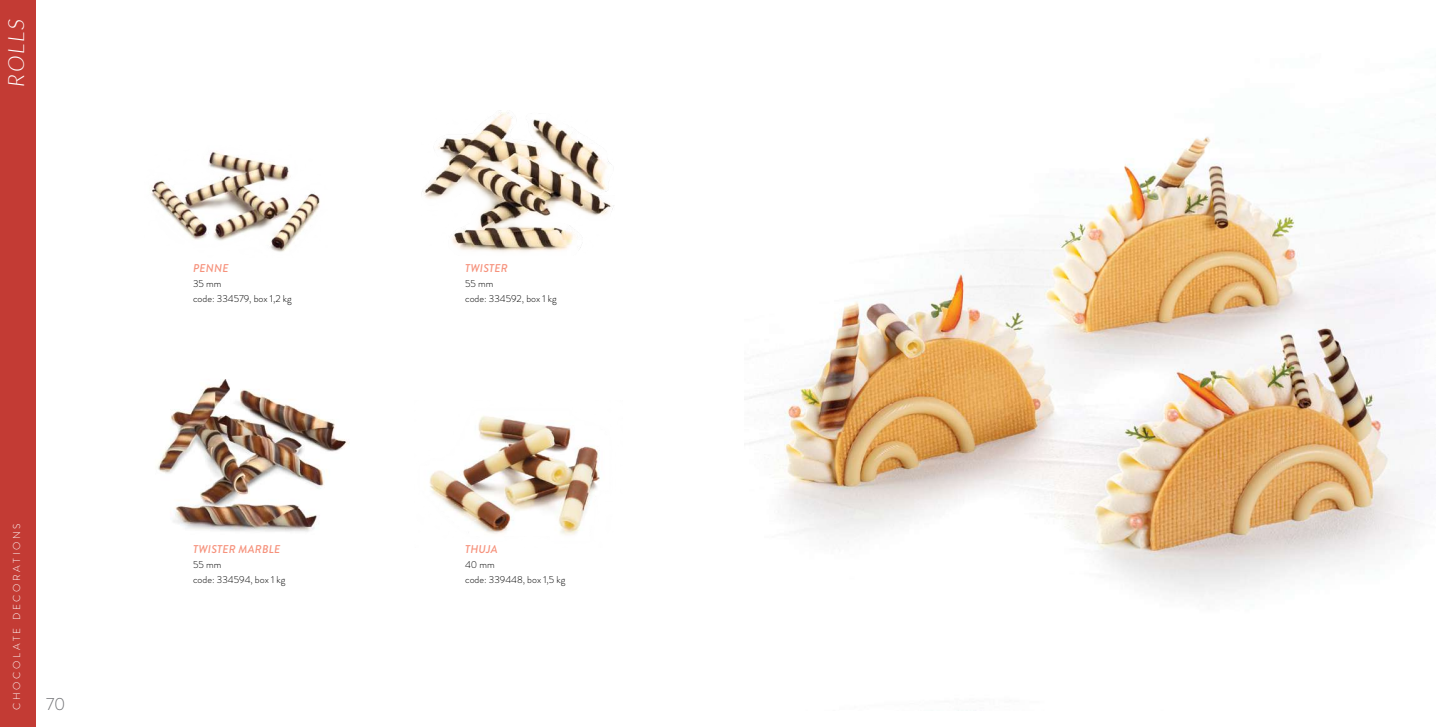
<style>
.page{position:relative;width:1453px;height:727px;background:#fff}
.page>*{position:absolute;margin:0;border:0;box-sizing:border-box;transform-origin:0 0}
.t1{font:italic 300 22.5px "Lato";letter-spacing:.075em;color:#fff}
.t2{font:300 17.5px "Brandon Grotesque";color:#6d6e71}
.t3{font:italic 500 11.25px "Brandon Grotesque";letter-spacing:.02em;color:#f6917b}
.t4{font:300 10px/15px "Brandon Grotesque";color:#000}
.t5{font:300 10px "Brandon Grotesque";letter-spacing:.27em;color:#fff}
</style>
<div class="page">
<img style="left:157px;top:379px;width:192px;height:153px">
<img style="left:422px;top:110px;width:192px;height:142px">
<img style="left:151px;top:151px;width:169px;height:101px">
<img style="left:429px;top:416px;width:171px;height:119px">
<img style="left:744px;top:120px;width:691px;height:477px">
<div style="left:0;top:0;width:35px;height:726px;background:#c33b34"></div>
<h1 class="t1" style="left:0;top:87px;width:70px;rotate:-90deg">ROLLS</h1>
<p class="t5" style="left:10px;top:709px;width:188px;rotate:-90deg">CHOCOLATE DECORATIONS</p>
<h2 class="t2" style="left:46px;top:691px;width:21px">70</h2>
<p class="t3" style="left:193px;top:260px;width:37px">PENNE</p>
<p class="t4" style="left:193px;top:275px;width:100px">35 mm<br>code: 334579, box 1,2 kg</p>
<p class="t3" style="left:193px;top:541px;width:89px">TWISTER MARBLE</p>
<p class="t4" style="left:193px;top:557px;width:94px">55 mm<br>code: 334594, box 1 kg</p>
<p class="t3" style="left:465px;top:260px;width:44px">TWISTER</p>
<p class="t4" style="left:465px;top:275px;width:93px">55 mm<br>code: 334592, box 1 kg</p>
<p class="t3" style="left:465px;top:541px;width:34px">THUJA</p>
<p class="t4" style="left:465px;top:557px;width:102px">40 mm<br>code: 339448, box 1,5 kg</p>
</div>
